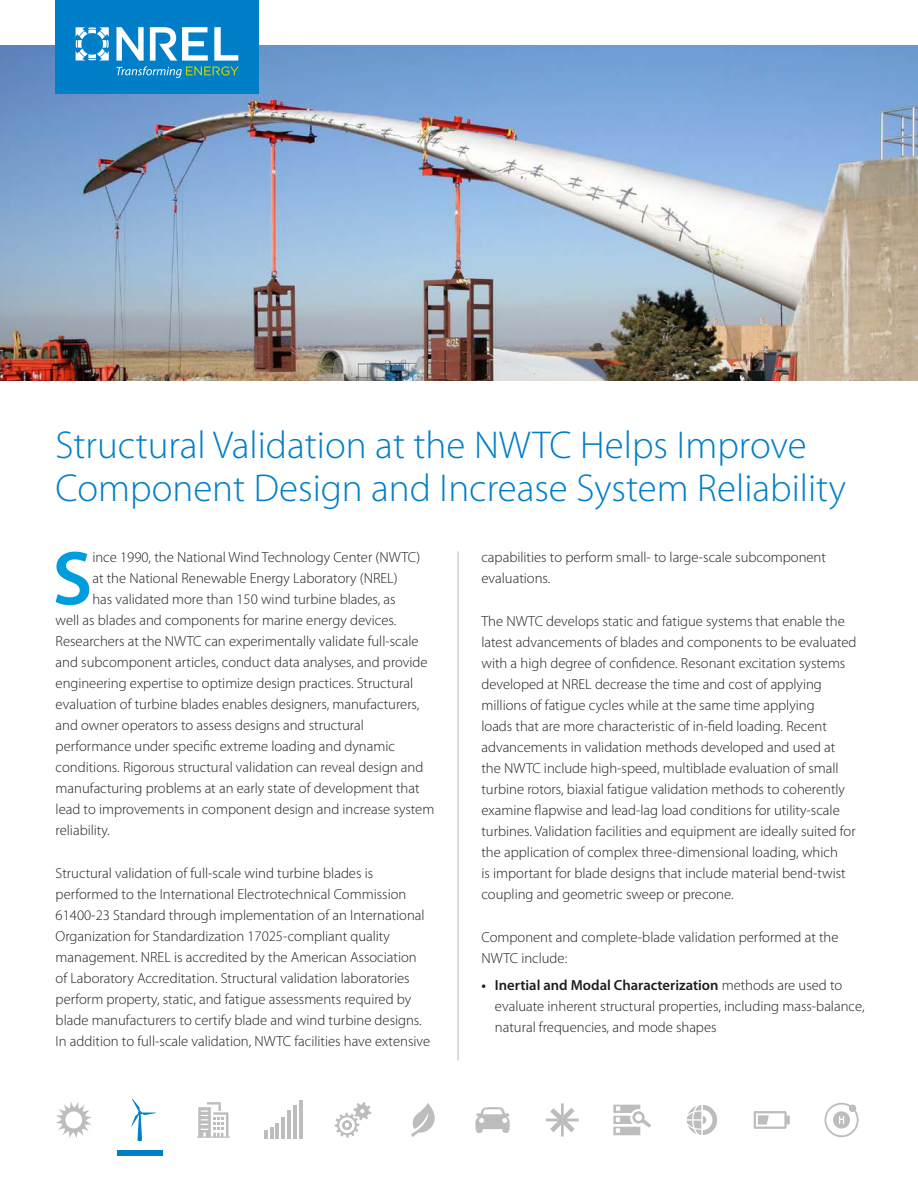
<style>
.page{position:relative;width:918px;height:1188px;background:#fff}
.page>*{position:absolute;margin:0;border:0;box-sizing:border-box;transform-origin:0 0}
.body{font:600 76.95px "Myriad Pro";color:#009cde}
.t1{font:300 39px/43.2px "Myriad Pro";color:#007fc8}
.body-2{font:300 14.7px/21px "Myriad Pro";color:#1d1d1b}
.s1{font-weight:600}
</style>
<div class="page">
<img style="left:0;top:45px;width:918px;height:335px">
<div style="left:56px;top:0;width:203px;height:93px;background:#007fc8"></div>
<svg style="left:264px;top:1127px;width:9px;height:12px"></svg>
<hr style="left:276px;top:1123px;width:3px;height:16px;background:#bdbdbd">
<hr style="left:282px;top:1117px;width:3px;height:22px;background:#bdbdbd">
<hr style="left:287px;top:1110px;width:4px;height:29px;background:#bdbdbd">
<hr style="left:293px;top:1105px;width:3px;height:34px;background:#bdbdbd">
<hr style="left:299px;top:1101px;width:3px;height:38px;background:#bdbdbd">
<svg style="left:411px;top:1103px;width:24px;height:34px"></svg>
<svg style="left:131px;top:1099px;width:25px;height:42px"></svg>
<svg style="left:334px;top:1102px;width:38px;height:36px"></svg>
<svg style="left:754px;top:1111px;width:36px;height:18px"></svg>
<svg style="left:613px;top:1105px;width:38px;height:30px"></svg>
<svg style="left:56px;top:1102px;width:36px;height:36px"></svg>
<svg style="left:197px;top:1102px;width:33px;height:36px"></svg>
<svg style="left:475px;top:1107px;width:35px;height:26px"></svg>
<svg style="left:825px;top:1103px;width:34px;height:34px"></svg>
<svg style="left:687px;top:1105px;width:30px;height:30px"></svg>
<svg style="left:546px;top:1103px;width:33px;height:34px"></svg>
<div style="left:117px;top:1150px;width:46px;height:6px;background:#007fc8"></div>
<hr style="left:458px;top:551px;width:1px;height:510px;background:#73797c">
<svg style="left:76px;top:27px;width:33px;height:34px"></svg>
<svg style="left:117px;top:27px;width:122px;height:51px"></svg>
<h2 class="t1" style="left:56px;top:423px;width:792px">Structural Validation at the NWTC Helps Improve<br>Component Design and Increase System Reliability</h2>
<p class="body" style="left:52px;top:530px;width:41px">S</p>
<p class="body-2" style="left:92px;top:547px;width:329px">ince 1990, the National Wind Technology Center (NWTC)</p>
<p class="body-2" style="left:92px;top:568px;width:307px">at the National Renewable Energy Laboratory (NREL)</p>
<p class="body-2" style="left:92px;top:589px;width:305px">has validated more than 150 wind turbine blades, as</p>
<p class="body-2" style="left:56px;top:610px;width:342px">well as blades and components for marine energy devices.</p>
<p class="body-2" style="left:56px;top:631px;width:365px">Researchers at the NWTC can experimentally validate full-scale</p>
<p class="body-2" style="left:56px;top:652px;width:373px">and subcomponent articles, conduct data analyses, and provide</p>
<p class="body-2" style="left:56px;top:673px;width:359px">engineering expertise to optimize design practices. Structural</p>
<p class="body-2" style="left:56px;top:694px;width:365px">evaluation of turbine blades enables designers, manufacturers,</p>
<p class="body-2" style="left:56px;top:715px;width:310px">and owner operators to assess designs and structural</p>
<p class="body-2" style="left:56px;top:736px;width:341px">performance under specific extreme loading and dynamic</p>
<p class="body-2" style="left:56px;top:757px;width:369px">conditions. Rigorous structural validation can reveal design and</p>
<p class="body-2" style="left:56px;top:778px;width:365px">manufacturing problems at an early state of development that</p>
<p class="body-2" style="left:56px;top:799px;width:380px">lead to improvements in component design and increase system</p>
<p class="body-2" style="left:56px;top:820px;width:56px">reliability.</p>
<p class="body-2" style="left:56px;top:862px;width:376px">Structural validation of full-scale wind turbine blades is performed to the International Electrotechnical Commission 61400-23 Standard through implementation of an International Organization for Standardization 17025-compliant quality management. NREL is accredited by the American Association of Laboratory Accreditation. Structural validation laboratories perform property, static, and fatigue assessments required by blade manufacturers to certify blade and wind turbine designs.<br>In addition to full-scale validation, NWTC facilities have extensive</p>
<p class="body-2" style="left:481px;top:547px;width:346px">capabilities to perform small- to large-scale subcomponent evaluations.</p>
<p class="body-2" style="left:481px;top:610px;width:377px">The NWTC develops static and fatigue systems that enable the latest advancements of blades and components to be evaluated with a high degree of confidence. Resonant excitation systems developed at NREL decrease the time and cost of applying millions of fatigue cycles while at the same time applying<br>loads that are more characteristic of in-field loading. Recent advancements in validation methods developed and used at the NWTC include high-speed, multiblade evaluation of small turbine rotors, biaxial fatigue validation methods to coherently examine flapwise and lead-lag load conditions for utility-scale turbines. Validation facilities and equipment are ideally suited for the application of complex three-dimensional loading, which<br>is important for blade designs that include material bend-twist coupling and geometric sweep or precone.</p>
<p class="body-2" style="left:481px;top:926px;width:359px">Component and complete-blade validation performed at the<br>NWTC include:</p>
<p class="body-2" style="left:495px;top:975px;width:371px;text-indent:-14px"><span class="s1">• Inertial and Modal Characterization</span> methods are used to evaluate inherent structural properties, including mass-balance, natural frequencies, and mode shapes</p>
</div>
